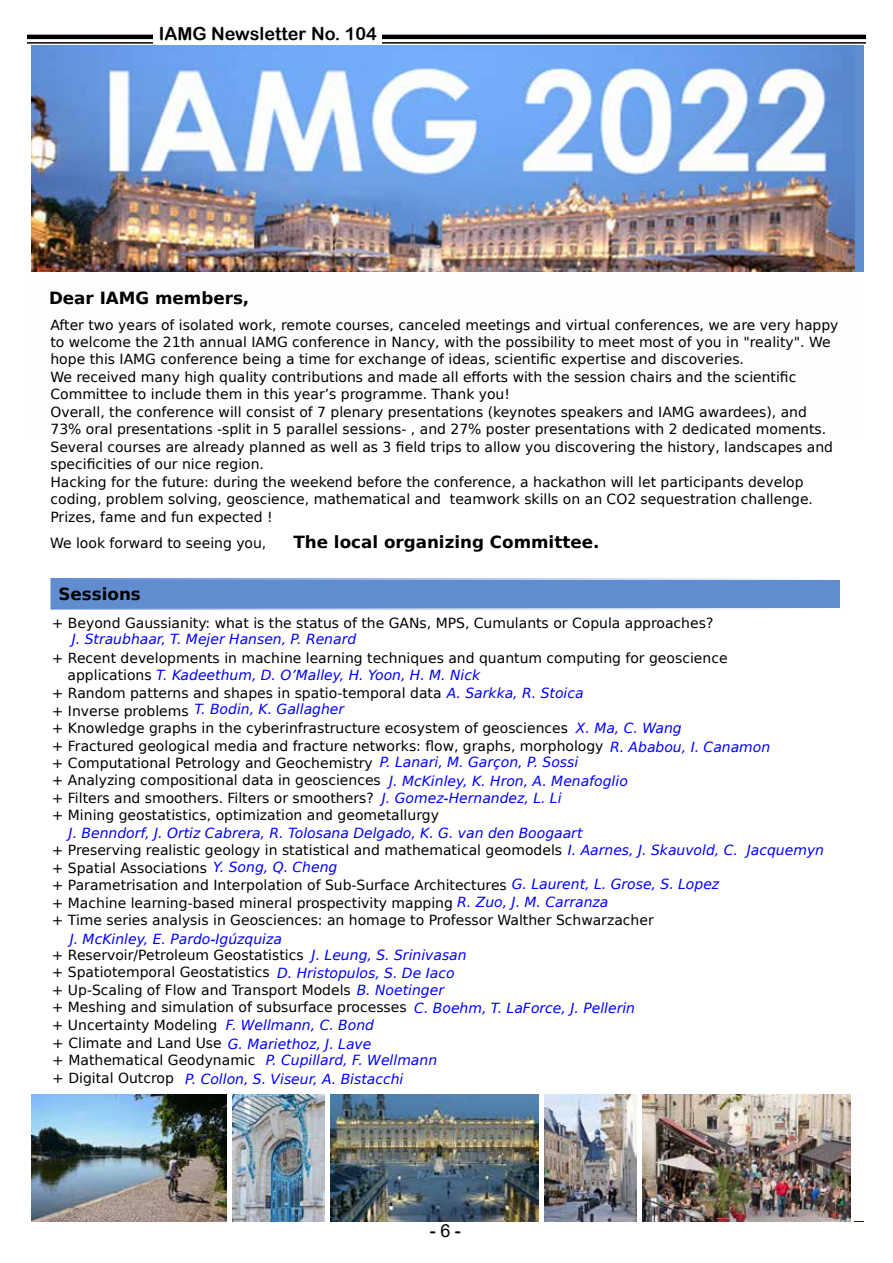
<style>
.page{position:relative;width:893px;height:1263px;background:#fff}
.page>*{position:absolute;margin:0;border:0;box-sizing:border-box;transform-origin:0 0}
.t1{font:18px "Arial Rounded MT Bold";color:#000}
.t2{font:700 16.8px "DejaVu Sans";color:#000}
.t3{font:13.95px/17.4px "DejaVu Sans";color:#000}
.t4{font:italic 13.95px/18.9px "DejaVu Sans";color:#00f}
.s1{font-style:italic;color:#00f}
.s2{font-style:normal;color:#000}
.s3{font-family:"Arial"}
</style>
<div class="page">
<hr style="left:27px;top:35px;width:839px;height:4px;background:#000">
<hr style="left:27px;top:42px;width:839px;height:2px;background:#000">
<div style="left:154px;top:27px;width:228px;height:21px;background:#fff"></div>
<div style="left:851px;top:45px;width:13px;height:227px;background:#618cd0"></div>
<img style="left:331px;top:1094px;width:207px;height:127px">
<img style="left:31px;top:1094px;width:196px;height:127px">
<img style="left:544px;top:1094px;width:92px;height:127px">
<img style="left:232px;top:1094px;width:93px;height:127px">
<img style="left:31px;top:45px;width:823px;height:227px">
<div style="left:52px;top:580px;width:788px;height:28px;background:#618cd0"></div>
<div style="left:50px;top:578px;width:792px;height:32px;border:4px solid #fff"></div>
<img style="left:642px;top:1094px;width:208px;height:127px">
<p class="t1" style="left:159px;top:23px;width:220px">IAMG Newsletter No. 104</p>
<p class="t2" style="left:49px;top:284px;width:202px">Dear IAMG members,</p>
<p class="t3" style="left:50px;top:315px;width:789px">After two years of isolated work, remote courses, canceled meetings and virtual conferences, we are very happy to welcome the 21th annual IAMG conference in Nancy, with the possibility to meet most of you in "reality". We hope this IAMG conference being a time for exchange of ideas, scientific expertise and discoveries.<br>We received many high quality contributions and made all efforts with the session chairs and the scientific Committee to include them in this year’s programme. Thank you!<br>Overall, the conference will consist of 7 plenary presentations (keynotes speakers and IAMG awardees), and 73% oral presentations -split in 5 parallel sessions- , and 27% poster presentations with 2 dedicated moments.<br>Several courses are already planned as well as 3 field trips to allow you discovering the history, landscapes and specificities of our nice region.<br>Hacking for the future: during the weekend before the conference, a hackathon will let participants develop coding, problem solving, geoscience, mathematical and teamwork skills on an CO2 sequestration challenge.<br>Prizes, fame and fun expected !</p>
<p class="t3" style="left:50px;top:534px;width:218px">We look forward to seeing you,</p>
<p class="t2" style="left:293px;top:528px;width:308px">The local organizing Committee.</p>
<p class="t2" style="left:58px;top:580px;width:84px">Sessions</p>
<p class="t3" style="left:52px;top:614px;width:663px">+ Beyond Gaussianity: what is the status of the GANs, MPS, Cumulants or Copula approaches?</p>
<p class="t3" style="left:52px;top:649px;width:677px">+ Recent developments in machine learning techniques and quantum computing for geoscience applications<br>+ Random patterns and shapes in spatio-temporal data <span class="s1">A. Sarkka, R. Stoica<br></span>+ Inverse problems <span class="s1">T. Bodin, K. Gallagher</span></p>
<p class="t3" style="left:52px;top:719px;width:553px">+ Knowledge graphs in the cyberinfrastructure ecosystem of geosciences<br>+ Fractured geological media and fracture networks: flow, graphs, morphology + Computational Petrology and Geochemistry<br>+ Analyzing compositional data in geosciences<br>+ Filters and smoothers. Filters or smoothers?<br>+ Mining geostatistics, optimization and geometallurgy</p>
<p class="t3" style="left:52px;top:841px;width:774px">+ Preserving realistic geology in statistical and mathematical geomodels <span class="s1">I. Aarnes, J. Skauvold, C. Jacquemyn </span>+ Spatial Associations <span class="s1">Y. Song, Q. Cheng<br></span>+ Parametrisation and Interpolation of Sub-Surface Architectures <span class="s1">G. Laurent, L. Grose, S. Lopez<br></span>+ Machine learning-based mineral prospectivity mapping <span class="s1">R. Zuo, J. M. Carranza<br></span>+ Time series analysis in Geosciences: an homage to Professor Walther Schwarzacher</p>
<p class="t3" style="left:52px;top:946px;width:394px">+ Reservoir/Petroleum Geostatistics<br>+ Spatiotemporal Geostatistics<br>+ Up-Scaling of Flow and Transport Models <span class="s1">B. Noetinger </span>+ Meshing and simulation of subsurface processes<br>+ Uncertainty Modeling</p>
<p class="t4" style="left:72px;top:630px;width:286px">J. Straubhaar, T. Mejer Hansen, P. Renard</p>
<p class="t4" style="left:68px;top:665px;width:414px"><span class="s2">applications</span> T. Kadeethum, D. O’Malley, H. Yoon, H. M. Nick</p>
<p class="t4" style="left:576px;top:718px;width:107px">X. Ma, C. Wang</p>
<p class="t4" style="left:380px;top:752px;width:200px">P. Lanari, M. Garçon, P. Sossi</p>
<p class="t4" style="left:389px;top:771px;width:240px">J. McKinley, K. Hron, A. Menafoglio</p>
<p class="t4" style="left:382px;top:789px;width:181px">J. Gomez-Hernandez, L. Li</p>
<p class="t4" style="left:69px;top:823px;width:515px">J. Benndorf, J. Ortiz Cabrera, R. Tolosana Delgado, K. G. van den Boogaart</p>
<p class="t4" style="left:610px;top:737px;width:162px">R. Ababou, I. Canamon</p>
<p class="t4" style="left:70px;top:929px;width:214px">J. McKinley, E. Pardo-Igúzquiza</p>
<p class="t4" style="left:277px;top:945px;width:191px;text-indent:35px">J. Leung, S. Srinivasan<br>D. Hristopulos, S. De Iaco</p>
<p class="t4" style="left:414px;top:998px;width:222px">C. Boehm, T. LaForce, J. Pellerin</p>
<p class="t3" style="left:52px;top:1015px;width:323px;text-indent:173px"><span class="s1">F. Wellmann, C. Bond </span>+ Climate and Land Use <span class="s1">G. Mariethoz, J. Lave </span>+ Mathematical Geodynamic<br>+ Digital Outcrop</p>
<p class="t4" style="left:185px;top:1051px;width:253px;line-height:18.3px;text-indent:80px">P. Cupillard, F. Wellmann<br>P. Collon, S. Viseur, A. Bistacchi</p>
<p class="t1" style="left:430px;top:1219px;width:32px">- <span class="s3">6</span> -</p>
</div>
